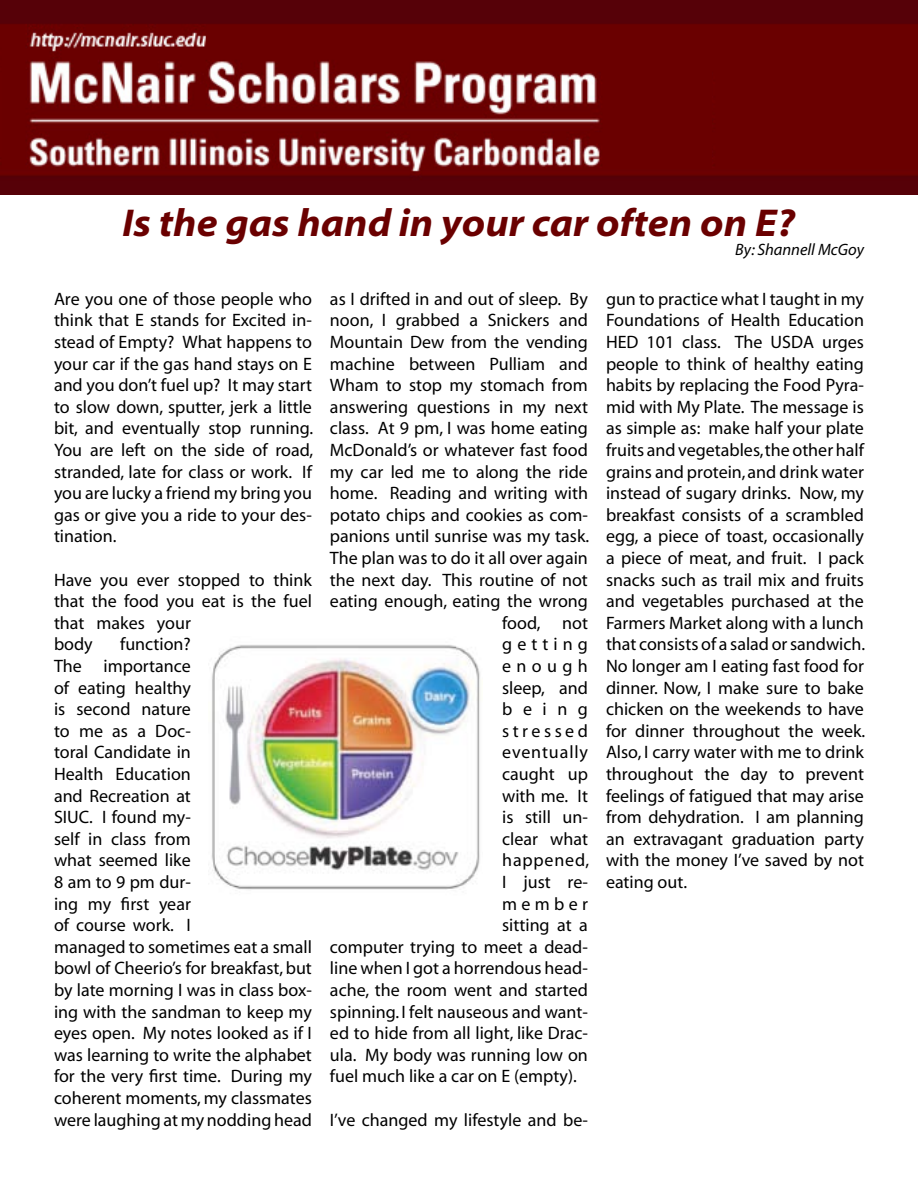
<style>
.page{position:relative;width:918px;height:1188px;background:#fff}
.page>*{position:absolute;margin:0;border:0;box-sizing:border-box;transform-origin:0 0}
.t1{font:39px "Myriad MM It 700 700";color:#6a0000}
.t2{font:18px/21.6px "Myriad MM 400 600";color:#000;text-align:justify}
.t3{font:18px "Myriad MM 400 600";letter-spacing:.05em;color:#000}
.t4{font:18px "Myriad MM 400 600";letter-spacing:.045em;color:#000}
.t5{font:18px "Myriad MM 400 600";letter-spacing:.195em;color:#000}
.t6{font:18px "Myriad MM 400 600";letter-spacing:.285em;color:#000}
.t7{font:16.5px "Myriad MM It 400 600";color:#000}
</style>
<div class="page">
<img style="left:0;top:0;width:712px;height:195px">
<img style="left:712px;top:0;width:206px;height:195px">
<img style="left:211px;top:645px;width:269px;height:245px">
<h1 class="t1" style="left:122px;top:204px;width:674px">Is the gas hand in your car often on E?</h1>
<p class="t7" style="left:735px;top:242px;width:130px">By: Shannell McGoy</p>
<p class="t2" style="left:54px;top:289px;width:261px">Are you one of those people who think that E stands for Excited in&shy;stead of Empty? What happens to your car if the gas hand stays on E and you don’t fuel up? It may start to slow down, sputter, jerk a little bit, and eventually stop running.<br>You are left on the side of road, stranded, late for class or work. If you are lucky a friend my bring you gas or give you a ride to your des&shy;tination.</p>
<p class="t2" style="left:54px;top:570px;width:259px;text-align:left">Have you ever stopped to think that the food you eat is the fuel that makes your<br>body</p>
<p class="t2" style="left:330px;top:289px;width:259px">as I drifted in and out of sleep. By</p>
<p class="t2" style="left:330px;top:310px;width:259px">noon, I grabbed a Snickers and</p>
<p class="t2" style="left:330px;top:332px;width:259px">Mountain Dew from the vending</p>
<p class="t2" style="left:330px;top:354px;width:259px">machine between Pulliam and</p>
<p class="t2" style="left:330px;top:375px;width:259px">Wham to stop my stomach from</p>
<p class="t2" style="left:330px;top:397px;width:259px">answering questions in my next</p>
<p class="t2" style="left:330px;top:418px;width:259px">class. At 9 pm, I was home eating</p>
<p class="t2" style="left:330px;top:440px;width:259px">McDonald’s or whatever fast food</p>
<p class="t2" style="left:330px;top:462px;width:259px">my car led me to along the ride</p>
<p class="t2" style="left:330px;top:483px;width:260px">home. Reading and writing with</p>
<p class="t2" style="left:330px;top:505px;width:260px">potato chips and cookies as com-</p>
<p class="t2" style="left:330px;top:526px;width:261px">panions until sunrise was my task.</p>
<p class="t2" style="left:330px;top:548px;width:259px">The plan was to do it all over again</p>
<p class="t2" style="left:330px;top:570px;width:259px">the next day. This routine of not</p>
<p class="t2" style="left:330px;top:591px;width:259px">eating enough, eating the wrong</p>
<p class="t2" style="left:502px;top:613px;width:87px">food, not</p>
<p class="t6" style="left:502px;top:636px;width:87px">getting</p>
<p class="t2" style="left:502px;top:656px;width:87px">enough</p>
<p class="t2" style="left:502px;top:678px;width:87px">sleep, and</p>
<p class="t2" style="left:502px;top:699px;width:87px">being</p>
<p class="t5" style="left:502px;top:722px;width:87px">stressed</p>
<p class="t3" style="left:502px;top:744px;width:87px">eventually</p>
<p class="t2" style="left:502px;top:764px;width:87px">caught up</p>
<p class="t2" style="left:502px;top:786px;width:87px">with me. It</p>
<p class="t2" style="left:502px;top:807px;width:87px">is still un-</p>
<p class="t2" style="left:502px;top:829px;width:87px">clear what</p>
<p class="t4" style="left:502px;top:852px;width:89px">happened,</p>
<p class="t2" style="left:502px;top:872px;width:87px">I just re-</p>
<p class="t2" style="left:502px;top:894px;width:87px">member</p>
<p class="t2" style="left:502px;top:915px;width:87px">sitting at a</p>
<p class="t2" style="left:330px;top:937px;width:260px">computer trying to meet a dead-</p>
<p class="t2" style="left:330px;top:958px;width:260px">line when I got a horrendous head-</p>
<p class="t2" style="left:330px;top:980px;width:259px">ache, the room went and started</p>
<p class="t2" style="left:330px;top:1002px;width:260px">spinning. I felt nauseous and want-</p>
<p class="t2" style="left:330px;top:1023px;width:260px">ed to hide from all light, like Drac-</p>
<p class="t2" style="left:330px;top:1045px;width:259px">ula. My body was running low on</p>
<p class="t2" style="left:330px;top:1066px;width:248px">fuel much like a car on E (empty).</p>
<p class="t2" style="left:330px;top:1110px;width:260px">I’ve changed my lifestyle and be-</p>
<p class="t2" style="left:606px;top:289px;width:261px">gun to practice what I taught in my Foundations of Health Education HED 101 class. The USDA urges people to think of healthy eating habits by replacing the Food Pyra&shy;mid with My Plate. The message is as simple as: make half your plate fruits and vegetables, the other half grains and protein, and drink water instead of sugary drinks. Now, my breakfast consists of a scrambled egg, a piece of toast, occasionally a piece of meat, and fruit. I pack snacks such as trail mix and fruits and vegetables purchased at the Farmers Market along with a lunch that consists of a salad or sandwich.<br>No longer am I eating fast food for dinner. Now, I make sure to bake chicken on the weekends to have for dinner throughout the week.<br>Also, I carry water with me to drink throughout the day to prevent feelings of fatigued that may arise from dehydration. I am planning an extravagant graduation party with the money I’ve saved by not eating out.</p>
<p class="t2" style="left:54px;top:634px;width:260px;text-align:left;text-indent:66px">function?<br>The importance<br>of eating healthy<br>is second nature<br>to me as a Doc-<br>toral Candidate in<br>Health Education<br>and Recreation at<br>SIUC. I found my-<br>self in class from<br>what seemed like<br>8 am to 9 pm dur-<br>ing my first year<br>of course work. I<br>managed to sometimes eat a small bowl of Cheerio’s for breakfast, but by late morning I was in class box&shy;ing with the sandman to keep my eyes open. My notes looked as if I was learning to write the alphabet for the very first time. During my coherent moments, my classmates were laughing at my nodding head</p>
</div>
